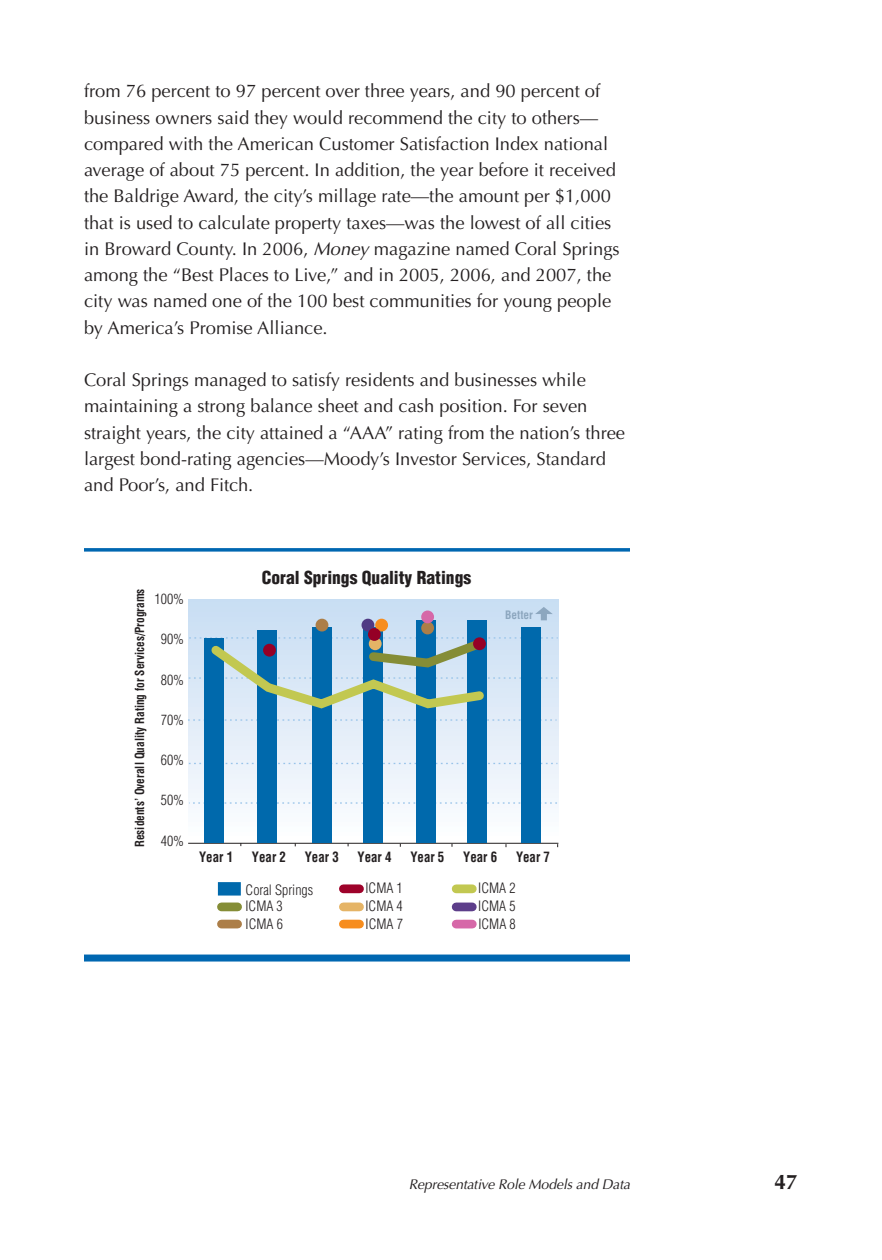
<style>
.page{position:relative;width:882px;height:1260px;background:#fff}
.page>*{position:absolute;margin:0;border:0;box-sizing:border-box;transform-origin:0 0}
.t1{font:700 21px "Optima";color:#231f20}
.t2{font:18.38px/26.2px "Optima";color:#231f20}
.t3{font:900 condensed 17.5px "Helvetica";color:#231f20}
.t4{font:300 condensed 14px "Helvetica";color:#231f20}
.t5{font:700 condensed 14px "Helvetica";color:#231f20;scale:.92 1}
.t6{font:italic 14px "Optima";letter-spacing:-.01em;color:#231f20}
.t7{font:700 condensed 12.25px "Helvetica";color:#231f20;scale:.92 1}
.t8{font:700 condensed 11.38px "Helvetica";color:#8da7bf}
.s1{font-style:italic}
</style>
<div class="page">
<div style="left:84px;top:955px;width:546px;height:7px;background:#0067b1"></div>
<svg style="left:84px;top:548px;width:546px;height:4px;background:#1f79ba"></svg>
<div style="left:221px;top:920px;width:17px;height:8px;background:#ac7e48"></div>
<div style="left:221px;top:903px;width:17px;height:8px;background:#858d36"></div>
<div style="left:343px;top:920px;width:17px;height:8px;background:#f78d1e"></div>
<div style="left:343px;top:903px;width:17px;height:8px;background:#e5b466"></div>
<div style="left:343px;top:884px;width:17px;height:9px;background:#9e022a"></div>
<div style="left:456px;top:920px;width:16px;height:8px;background:#d668a8"></div>
<div style="left:456px;top:903px;width:16px;height:8px;background:#5d3e8a"></div>
<div style="left:456px;top:884px;width:16px;height:9px;background:#c2c851"></div>
<div style="left:218px;top:882px;width:23px;height:14px;background:#0069ac"></div>
<svg style="left:189px;top:599px;width:369px;height:244px"></svg>
<svg style="left:188px;top:719px;width:369px;height:2px"></svg>
<svg style="left:189px;top:763px;width:368px;height:1px"></svg>
<svg style="left:189px;top:802px;width:368px;height:2px"></svg>
<hr style="left:188px;top:843px;width:370px;height:1px;background:#231f20">
<svg style="left:535px;top:607px;width:18px;height:13px"></svg>
<div style="left:467px;top:620px;width:20px;height:223px;background:#0069ac"></div>
<div style="left:521px;top:627px;width:20px;height:216px;background:#0069ac"></div>
<div style="left:363px;top:627px;width:20px;height:216px;background:#0069ac"></div>
<div style="left:204px;top:638px;width:20px;height:205px;background:#0069ac"></div>
<div style="left:257px;top:630px;width:20px;height:213px;background:#0069ac"></div>
<div style="left:312px;top:627px;width:20px;height:216px;background:#0069ac"></div>
<div style="left:416px;top:620px;width:19px;height:223px;background:#0069ac"></div>
<svg style="left:189px;top:633px;width:369px;height:80px"></svg>
<div style="left:263px;top:644px;width:13px;height:13px;background:#950026;border-radius:50%"></div>
<div style="left:369px;top:637px;width:13px;height:13px;background:#e5b466;border-radius:50%"></div>
<div style="left:362px;top:619px;width:12px;height:13px;background:#503a84;border-radius:50%"></div>
<div style="left:375px;top:619px;width:13px;height:13px;background:#f78d1e;border-radius:50%"></div>
<div style="left:316px;top:619px;width:12px;height:13px;background:#ac7e48;border-radius:50%"></div>
<div style="left:421px;top:622px;width:13px;height:12px;background:#ac7e48;border-radius:50%"></div>
<div style="left:421px;top:611px;width:13px;height:12px;background:#d668a8;border-radius:50%"></div>
<div style="left:473px;top:637px;width:13px;height:13px;background:#950026;border-radius:50%"></div>
<div style="left:368px;top:628px;width:13px;height:13px;background:#950026;border-radius:50%"></div>
<p class="t2" style="left:84px;top:78px;width:537px">from 76 percent to 97 percent over three years, and 90 percent of business owners said they would recommend the city to others— compared with the American Customer Satisfaction Index national average of about 75 percent. In addition, the year before it received the Baldrige Award, the city’s millage rate—the amount per $1,000 that is used to calculate property taxes—was the lowest of all cities in Broward County. In 2006, <span class="s1">Money</span> magazine named Coral Springs among the “Best Places to Live,” and in 2005, 2006, and 2007, the city was named one of the 100 best communities for young people by America’s Promise Alliance.</p>
<p class="t2" style="left:84px;top:367px;width:543px">Coral Springs managed to satisfy residents and businesses while maintaining a strong balance sheet and cash position. For seven straight years, the city attained a “AAA” rating from the nation’s three largest bond-rating agencies—Moody’s Investor Services, Standard and Poor’s, and Fitch.</p>
<p class="t7" style="left:132px;top:847px;width:283px;rotate:-90deg">Residents’ Overall Quality Rating for Services/Programs</p>
<p class="t4" style="left:155px;top:591px;width:31px">100%</p>
<p class="t4" style="left:161px;top:631px;width:25px">90%</p>
<p class="t4" style="left:161px;top:671px;width:25px">80%</p>
<p class="t4" style="left:161px;top:712px;width:25px">70%</p>
<p class="t4" style="left:161px;top:752px;width:25px">60%</p>
<p class="t4" style="left:161px;top:792px;width:25px">50%</p>
<p class="t4" style="left:161px;top:832px;width:25px">40%</p>
<p class="t3" style="left:262px;top:567px;width:211px">Coral Springs Quality Ratings</p>
<p class="t8" style="left:505px;top:608px;width:29px">Better</p>
<p class="t5" style="left:199px;top:849px;width:38px">Year 1</p>
<p class="t5" style="left:252px;top:849px;width:38px">Year 2</p>
<p class="t5" style="left:305px;top:849px;width:38px">Year 3</p>
<p class="t5" style="left:358px;top:849px;width:38px">Year 4</p>
<p class="t5" style="left:410px;top:849px;width:38px">Year 5</p>
<p class="t5" style="left:463px;top:849px;width:38px">Year 6</p>
<p class="t5" style="left:516px;top:849px;width:38px">Year 7</p>
<p class="t4" style="left:246px;top:881px;width:69px">Coral Springs</p>
<p class="t4" style="left:365px;top:880px;width:39px">ICMA 1</p>
<p class="t4" style="left:478px;top:880px;width:39px">ICMA 2</p>
<p class="t4" style="left:245px;top:898px;width:39px">ICMA 3</p>
<p class="t4" style="left:365px;top:898px;width:39px">ICMA 4</p>
<p class="t4" style="left:478px;top:898px;width:39px">ICMA 5</p>
<p class="t4" style="left:246px;top:916px;width:39px">ICMA 6</p>
<p class="t4" style="left:366px;top:916px;width:39px">ICMA 7</p>
<p class="t4" style="left:478px;top:916px;width:39px">ICMA 8</p>
<p class="t6" style="left:409px;top:1176px;width:223px">Representative Role Models and Data</p>
<p class="t1" style="left:775px;top:1169px;width:25px">47</p>
</div>
